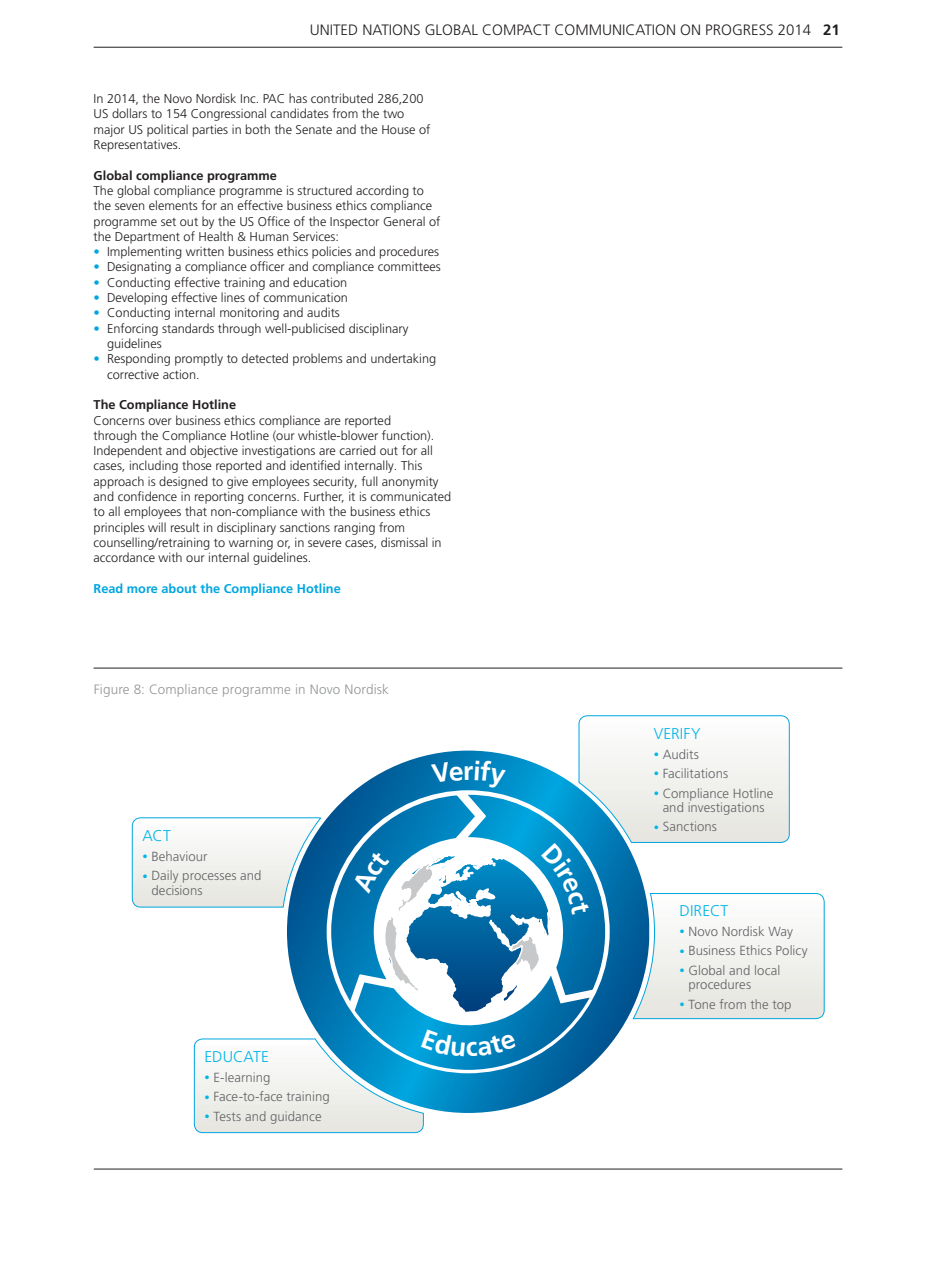
<style>
.page{position:relative;width:936px;height:1263px;background:#fff}
.page>*{position:absolute;margin:0;border:0;box-sizing:border-box;transform-origin:0 0}
.t1{font:300 15.6px "Frutiger LT Pro";letter-spacing:.005em;color:#02b6e6}
.t2{font:300 15px "Frutiger LT Pro";color:#231f20}
.t3{font:300 13.5px "Frutiger LT Pro";letter-spacing:.01em;color:#939598}
.t4{font:300 13.2px/14.4px "Frutiger LT Pro";letter-spacing:.005em;color:#636366}
.t5{font:300 12.75px/15.3px "Frutiger LT Pro";color:#231f20}
.t6{font:700 12.75px "Frutiger LT Pro";color:#231f20}
.t7{font:700 12.75px "Frutiger LT Std";color:#00a6e0}
.s1{font-weight:700}
.s2{color:#00a6e0}
.s3{font-size:10.5px;color:#02b6e6}
</style>
<div class="page">
<hr style="left:94px;top:47px;width:748px;height:1px;background:#231f20">
<hr style="left:94px;top:1168px;width:748px;height:1px;background:#231f20">
<hr style="left:94px;top:668px;width:748px;height:1px;background:#231f20">
<svg style="left:131px;top:715px;width:693px;height:418px"></svg>
<p class="t2" style="left:310px;top:21px;width:531px">UNITED NATIONS GLOBAL COMPACT COMMUNICATION ON PROGRESS 2014 <span class="s1">21</span></p>
<p class="t5" style="left:94px;top:91px;width:338px">In 2014, the Novo Nordisk Inc. PAC has contributed 286,200<br>US dollars to 154 Congressional candidates from the two major US political parties in both the Senate and the House of Representatives.</p>
<p class="t6" style="left:94px;top:168px;width:185px">Global compliance programme</p>
<p class="t5" style="left:94px;top:183px;width:348px">The global compliance programme is structured according to the seven elements for an effective business ethics compliance programme set out by the US Office of the Inspector General of the Department of Health &amp; Human Services:</p>
<p class="t5" style="left:94px;top:244px;width:347px"><span class="s2">•</span> Implementing written business ethics policies and procedures</p>
<p class="t5" style="left:94px;top:259px;width:348px"><span class="s2">•</span> Designating a compliance officer and compliance committees</p>
<p class="t5" style="left:94px;top:275px;width:255px"><span class="s2">•</span> Conducting effective training and education</p>
<p class="t5" style="left:94px;top:290px;width:256px"><span class="s2">•</span> Developing effective lines of communication</p>
<p class="t5" style="left:94px;top:305px;width:248px"><span class="s2">•</span> Conducting internal monitoring and audits</p>
<p class="t5" style="left:107px;top:321px;width:303px;text-indent:-13px"><span class="s2">•</span> Enforcing standards through well-publicised disciplinary guidelines</p>
<p class="t5" style="left:107px;top:351px;width:331px;text-indent:-13px"><span class="s2">•</span> Responding promptly to detected problems and undertaking corrective action.</p>
<p class="t6" style="left:94px;top:397px;width:144px">The Compliance Hotline</p>
<p class="t5" style="left:94px;top:412px;width:359px">Concerns over business ethics compliance are reported<br>through the Compliance Hotline (our whistle-blower function).<br>Independent and objective investigations are carried out for all cases, including those reported and identified internally. This approach is designed to give employees security, full anonymity and confidence in reporting concerns. Further, it is communicated to all employees that non-compliance with the business ethics principles will result in disciplinary sanctions ranging from counselling/retraining to warning or, in severe cases, dismissal in accordance with our internal guidelines.</p>
<p class="t7" style="left:94px;top:581px;width:249px">Read more about the Compliance Hotline</p>
<p class="t3" style="left:94px;top:681px;width:297px">Figure 8: Compliance programme in Novo Nordisk</p>
<p class="t1" style="left:142px;top:827px;width:30px">ACT</p>
<p class="t4" style="left:142px;top:849px;width:67px"><span class="s3">•</span> Behaviour</p>
<p class="t4" style="left:151px;top:869px;width:112px;text-indent:-9px"><span class="s3">•</span> Daily processes and decisions</p>
<p class="t1" style="left:204px;top:1048px;width:66px">EDUCATE</p>
<p class="t4" style="left:204px;top:1070px;width:67px"><span class="s3">•</span> E-learning</p>
<p class="t4" style="left:204px;top:1090px;width:127px"><span class="s3">•</span> Face-to-face training</p>
<p class="t4" style="left:204px;top:1109px;width:118px"><span class="s3">•</span> Tests and guidance</p>
<p class="t1" style="left:653px;top:724px;width:48px">VERIFY</p>
<p class="t4" style="left:653px;top:747px;width:47px"><span class="s3">•</span> Audits</p>
<p class="t4" style="left:653px;top:766px;width:76px"><span class="s3">•</span> Facilitations</p>
<p class="t4" style="left:653px;top:786px;width:121px;text-align:center"><span class="s3">•</span> Compliance Hotline and investigations</p>
<p class="t4" style="left:653px;top:820px;width:65px"><span class="s3">•</span> Sanctions</p>
<p class="t1" style="left:679px;top:902px;width:50px">DIRECT</p>
<p class="t4" style="left:679px;top:924px;width:115px"><span class="s3">•</span> Novo Nordisk Way</p>
<p class="t4" style="left:679px;top:943px;width:130px"><span class="s3">•</span> Business Ethics Policy</p>
<p class="t4" style="left:688px;top:963px;width:93px;text-indent:-9px"><span class="s3">•</span> Global and local procedures</p>
<p class="t4" style="left:679px;top:997px;width:114px"><span class="s3">•</span> Tone from the top</p>
</div>
